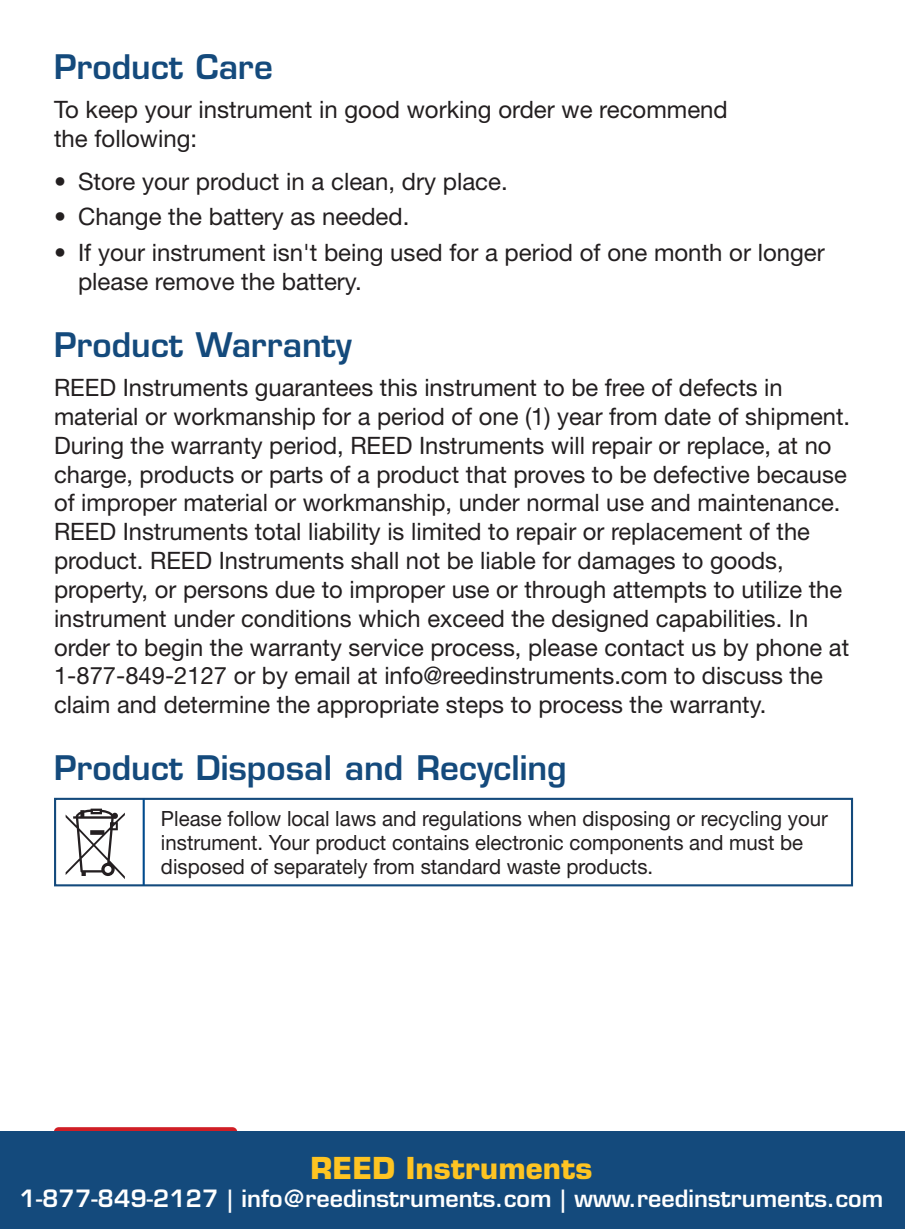
<style>
.page{position:relative;width:905px;height:1229px;background:#fff}
.page>*{position:absolute;margin:0;border:0;box-sizing:border-box;transform-origin:0 0}
.t1{font:600 33px "Eurostile LT Std";color:#144a7c}
.t2{font:700 29.4px "Eurostile LT Std";color:#fec422}
.t3{font:24px/28.8px "Helvetica Neue LT Std";color:#231f20}
.t4{font:600 23.4px "Eurostile LT Std";color:#fff}
.t5{font:21px/24px "Helvetica Neue LT Std";color:#231f20}
</style>
<div class="page">
<div style="left:54px;top:1127px;width:183px;height:47px;background:#d01e25;border-radius:5px"></div>
<div style="left:54px;top:797px;width:799px;height:89px;background:#fff;border:2px solid #144a7c"></div>
<svg style="left:66px;top:808px;width:59px;height:71px"></svg>
<hr style="left:143px;top:798px;width:2px;height:87px;background:#004a8d">
<div style="left:0;top:1131px;width:904px;height:97px;background:#144a7c"></div>
<h1 class="t1" style="left:54px;top:46px;width:220px">Product Care</h1>
<p class="t3" style="left:54px;top:95px;width:675px">To keep your instrument in good working order we recommend the following:</p>
<p class="t3" style="left:54px;top:166px;width:455px">• Store your product in a clean, dry place.</p>
<p class="t3" style="left:54px;top:202px;width:357px">• Change the battery as needed.</p>
<p class="t3" style="left:78px;top:238px;width:748px;text-indent:-24px">• If your instrument isn't being used for a period of one month or longer please remove the battery.</p>
<h1 class="t1" style="left:54px;top:324px;width:299px">Product Warranty</h1>
<p class="t3" style="left:54px;top:373px;width:797px">REED Instruments guarantees this instrument to be free of defects in material or workmanship for a period of one (1) year from date of shipment.<br>During the warranty period, REED Instruments will repair or replace, at no charge, products or parts of a product that proves to be defective because of improper material or workmanship, under normal use and maintenance.<br>REED Instruments total liability is limited to repair or replacement of the product. REED Instruments shall not be liable for damages to goods, property, or persons due to improper use or through attempts to utilize the instrument under conditions which exceed the designed capabilities. In order to begin the warranty service process, please contact us by phone at 1-877-849-2127 or by email at info@reedinstruments.com to discuss the claim and determine the appropriate steps to process the warranty.</p>
<h1 class="t1" style="left:54px;top:747px;width:514px">Product Disposal and Recycling</h1>
<p class="t5" style="left:161px;top:806px;width:668px">Please follow local laws and regulations when disposing or recycling your instrument. Your product contains electronic components and must be disposed of separately from standard waste products.</p>
<p class="t2" style="left:310px;top:1149px;width:283px">REED Instruments</p>
<p class="t4" style="left:20px;top:1183px;width:865px">1-877-849-2127 | info@reedinstruments.com | www.reedinstruments.com</p>
</div>
